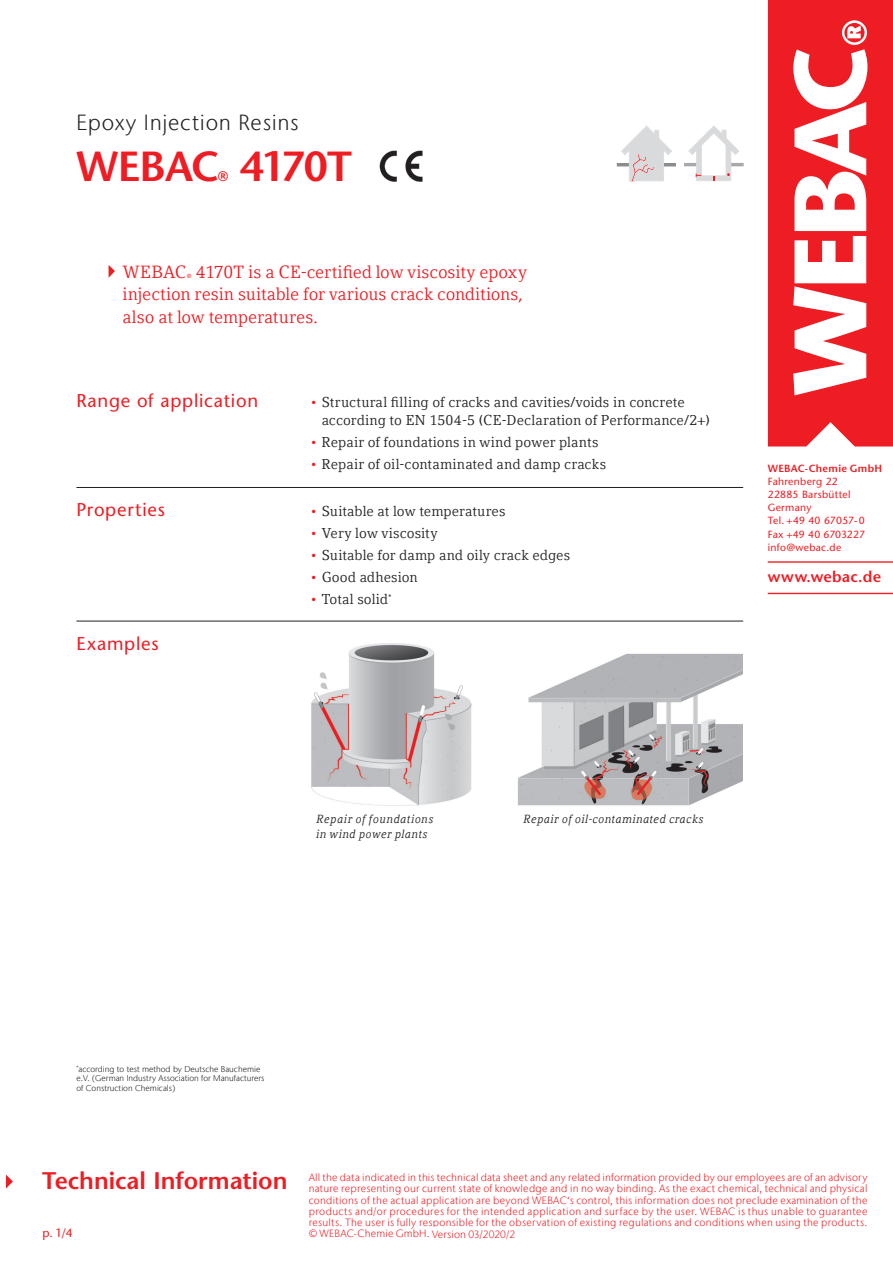
<style>
.page{position:relative;width:893px;height:1263px;background:#fff}
.page>*{position:absolute;margin:0;border:0;box-sizing:border-box;transform-origin:0 0}
.t1{font:600 42px "Stone Sans";letter-spacing:-.025em;color:#ee1d23}
.t2{font:600 24px "Stone Sans";letter-spacing:-.005em;color:#ee1d23}
.t3{font:300 21.9px "Stone Sans IIITC Com";letter-spacing:.03em;color:#231f20}
.t4{font:18.45px "Stone Sans";letter-spacing:.04em;color:#ee1d23}
.t5{font:17.7px/22.6px "Compatil Letter LT Com";letter-spacing:-.005em;color:#ee1d23}
.t6{font:600 15.45px "Stone Sans";letter-spacing:.02em;color:#ee1d23}
.t7{font:14.25px/18.5px "Compatil Letter LT Com";letter-spacing:.005em;color:#231f20}
.t8{font:600 13.8px "Stone Sans";color:#ee1d23}
.t9{font:12px "Stone Sans";color:#ee1d23}
.t10{font:italic 11.7px "Compatil Letter LT Com";letter-spacing:.03em;color:#231f20}
.t11{font:300 10.5px/11.2px "Stone Sans IIITC Com";letter-spacing:.02em;color:#ee1d23;text-align:justify}
.t12{font:10.35px/13.2px "Stone Sans";letter-spacing:.025em;color:#ee1d23}
.t13{font:600 10.35px "Stone Sans";letter-spacing:.025em;color:#ee1d23}
.t14{font:300 8.4px/9.3px "Stone Sans IIITC Com";color:#231f20}
.t15{font:italic 5.85px "Compatil Letter LT Com";color:#ee1d23}
.s1{color:#ee1d23}
</style>
<div class="page">
<img style="left:311px;top:643px;width:161px;height:163px">
<img style="left:518px;top:653px;width:225px;height:153px">
<svg style="left:109px;top:265px;width:6px;height:13px"></svg>
<img style="left:380px;top:151px;width:43px;height:30px">
<svg style="left:684px;top:126px;width:59px;height:55px"></svg>
<svg style="left:617px;top:126px;width:59px;height:55px"></svg>
<hr style="left:76px;top:487px;width:667px;height:1px;background:#231f20">
<hr style="left:76px;top:621px;width:667px;height:1px;background:#231f20">
<svg style="left:6px;top:1174px;width:7px;height:14px"></svg>
<hr style="left:768px;top:593px;width:125px;height:1px;background:#ee1d23">
<hr style="left:768px;top:561px;width:125px;height:2px;background:#ee1d23">
<svg style="left:768px;top:0;width:125px;height:446px;fill:#ee1d23"></svg>
<h3 class="t3" style="left:76px;top:109px;width:224px">Epoxy Injection Resins</h3>
<h1 class="t1" style="left:76px;top:141px;width:145px">WEBAC</h1>
<h1 class="t1" style="left:239px;top:141px;width:114px">4170T</h1>
<h3 class="t8" style="left:218px;top:168px;width:12px">®</h3>
<h3 class="t5" style="left:123px;top:260px;width:406px;text-indent:73px">4170T is a CE-certified low viscosity epoxy injection resin suitable for various crack conditions, also at low temperatures.</h3>
<h3 class="t5" style="left:123px;top:260px;width:65px">WEBAC</h3>
<p class="t15" style="left:187px;top:272px;width:6px">®</p>
<h3 class="t4" style="left:76px;top:389px;width:183px">Range of application</h3>
<h3 class="t7" style="left:322px;top:393px;width:390px;text-indent:-12px"><span class="s1">•</span> Structural filling of cracks and cavities/voids in concrete according to EN 1504-5 (CE-Declaration of Performance/2+)</h3>
<h3 class="t7" style="left:310px;top:433px;width:290px"><span class="s1">•</span> Repair of foundations in wind power plants</h3>
<h3 class="t7" style="left:310px;top:455px;width:298px"><span class="s1">•</span> Repair of oil-contaminated and damp cracks</h3>
<h3 class="t4" style="left:76px;top:499px;width:90px">Properties</h3>
<h3 class="t7" style="left:310px;top:502px;width:197px"><span class="s1">•</span> Suitable at low temperatures</h3>
<h3 class="t7" style="left:310px;top:524px;width:129px"><span class="s1">•</span> Very low viscosity</h3>
<h3 class="t7" style="left:310px;top:546px;width:262px"><span class="s1">•</span> Suitable for damp and oily crack edges</h3>
<h3 class="t7" style="left:310px;top:568px;width:109px"><span class="s1">•</span> Good adhesion</h3>
<h3 class="t7" style="left:310px;top:590px;width:83px"><span class="s1">•</span> Total solid<sup>*</sup></h3>
<h3 class="t4" style="left:76px;top:632px;width:84px">Examples</h3>
<p class="t13" style="left:768px;top:462px;width:116px">WEBAC-Chemie GmbH</p>
<p class="t12" style="left:768px;top:475px;width:99px">Fahrenberg 22<br>22885 Barsbüttel<br>Germany<br>Tel. +49 40 67057-0<br>Fax +49 40 6703227 info@webac.de</p>
<h3 class="t6" style="left:768px;top:568px;width:115px">www.webac.de</h3>
<p class="t10" style="left:316px;top:812px;width:119px">Repair of foundations</p>
<p class="t10" style="left:524px;top:812px;width:182px">Repair of oil-contaminated cracks</p>
<p class="t10" style="left:316px;top:827px;width:113px">in wind power plants</p>
<p class="t14" style="left:76px;top:1064px;width:190px"><sup>*</sup>according to test method by Deutsche Bauchemie e .V . (German Industry Association for Manufacturers of Construction Chemicals)</p>
<h2 class="t2" style="left:42px;top:1166px;width:247px">Technical Information</h2>
<p class="t9" style="left:43px;top:1226px;width:32px">p. 1/4</p>
<p class="t11" style="left:309px;top:1172px;width:560px">All the data indicated in this technical data sheet and any related information provided by our employees are of an advisory nature representing our current state of knowledge and in no way binding. As the exact chemical, technical and physical conditions of the actual application are beyond WEBAC‘s control, this information does not preclude examination of the products and/or procedures for the intended application and surface by the user. WEBAC is thus unable to guarantee results. The user is fully responsible for the observation of existing regulations and conditions when using the products. © WEBAC-Chemie GmbH. Version 03/2020/2</p>
</div>
